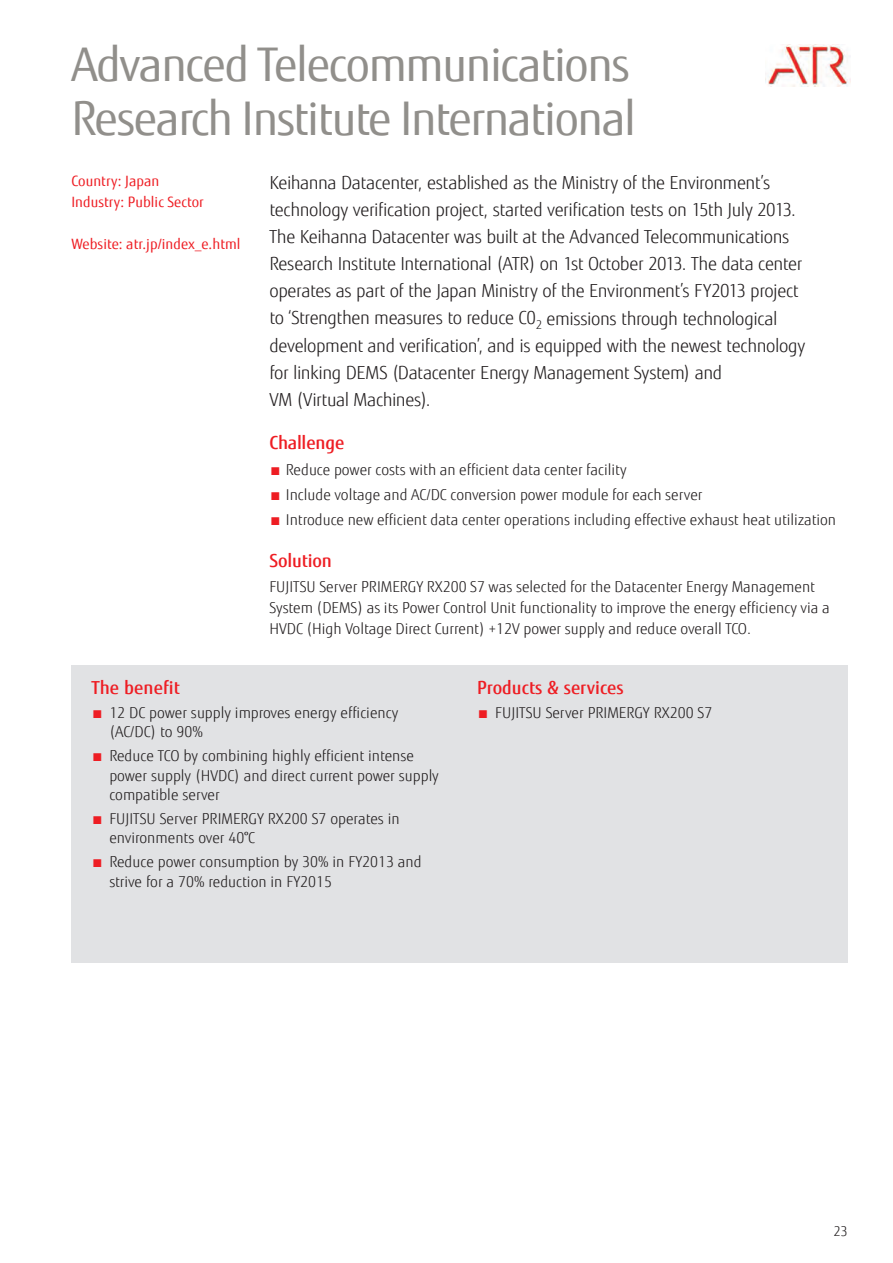
<style>
.page{position:relative;width:893px;height:1263px;background:#fff}
.page>*{position:absolute;margin:0;border:0;box-sizing:border-box;transform-origin:0 0}
.t1{font:46.5px/54.2px "Fujitsu Sans";letter-spacing:-.03em;color:#918f8b}
.t2{font:300 18px/27.2px "Fujitsu Sans";letter-spacing:-.02em;color:#231f20}
.copy{font:500 18px "Fujitsu Sans";color:#ee1d23}
.copy-2{font:300 15px/19.5px "Fujitsu Sans";color:#231f20}
.t3{font:14.25px "Fujitsu Sans";letter-spacing:.005em;color:#ee1d23}
.t4{font:300 13.5px "Fujitsu Sans";color:#231f20}
.s1{color:#ee1d23}
</style>
<div class="page">
<div style="left:71px;top:665px;width:777px;height:298px;background:#e1e2e4"></div>
<img style="left:767px;top:45px;width:83px;height:42px">
<p class="t1" style="left:71px;top:37px;width:566px">Advanced Telecommunications<br>Research Institute International</p>
<p class="t2" style="left:269px;top:169px;width:538px">Keihanna Datacenter, established as the Ministry of the Environment’s technology verification project, started verification tests on 15th July 2013.<br>The Keihanna Datacenter was built at the Advanced Telecommunications Research Institute International (ATR) on 1st October 2013. The data center operates as part of the Japan Ministry of the Environment’s FY2013 project to ‘Strengthen measures to reduce C0<sub>2</sub> emissions through technological development and verification’, and is equipped with the newest technology for linking DEMS (Datacenter Energy Management System) and<br>VM (Virtual Machines).</p>
<p class="copy" style="left:269px;top:431px;width:76px">Challenge</p>
<p class="copy-2" style="left:269px;top:460px;width:359px"><span class="s1">■</span> Reduce power costs with an efficient data center facility</p>
<p class="copy-2" style="left:269px;top:485px;width:435px"><span class="s1">■</span> Include voltage and AC/DC conversion power module for each server</p>
<p class="copy-2" style="left:269px;top:510px;width:568px"><span class="s1">■</span> Introduce new efficient data center operations including effective exhaust heat utilization</p>
<p class="copy" style="left:269px;top:549px;width:64px">Solution</p>
<p class="copy-2" style="left:269px;top:576px;width:562px;line-height:21px">FUJITSU Server PRIMERGY RX200 S7 was selected for the Datacenter Energy Management<br>System (DEMS) as its Power Control Unit functionality to improve the energy efficiency via a<br>HVDC (High Voltage Direct Current) +12V power supply and reduce overall TCO.</p>
<p class="t3" style="left:71px;top:173px;width:89px">Country: Japan</p>
<p class="t3" style="left:71px;top:194px;width:134px">Industry: Public Sector</p>
<p class="t3" style="left:71px;top:236px;width:171px">Website: atr.jp/index_e.html</p>
<p class="copy" style="left:91px;top:676px;width:90px">The benefit</p>
<p class="copy-2" style="left:109px;top:703px;width:290px;text-indent:-18px"><span class="s1">■</span> 12 DC power supply improves energy efficiency (AC/DC) to 90%</p>
<p class="copy-2" style="left:109px;top:746px;width:331px;text-indent:-18px"><span class="s1">■</span> Reduce TCO by combining highly efficient intense power supply (HVDC) and direct current power supply compatible server</p>
<p class="copy-2" style="left:109px;top:809px;width:292px;text-indent:-18px"><span class="s1">■</span> FUJITSU Server PRIMERGY RX200 S7 operates in environments over 40°C</p>
<p class="copy-2" style="left:109px;top:852px;width:314px;text-indent:-18px"><span class="s1">■</span> Reduce power consumption by 30% in FY2013 and strive for a 70% reduction in FY2015</p>
<p class="copy" style="left:477px;top:676px;width:148px">Products &amp; services</p>
<p class="copy-2" style="left:477px;top:703px;width:237px"><span class="s1">■</span> FUJITSU Server PRIMERGY RX200 S7</p>
<p class="t4" style="left:833px;top:1223px;width:16px">23</p>
</div>
